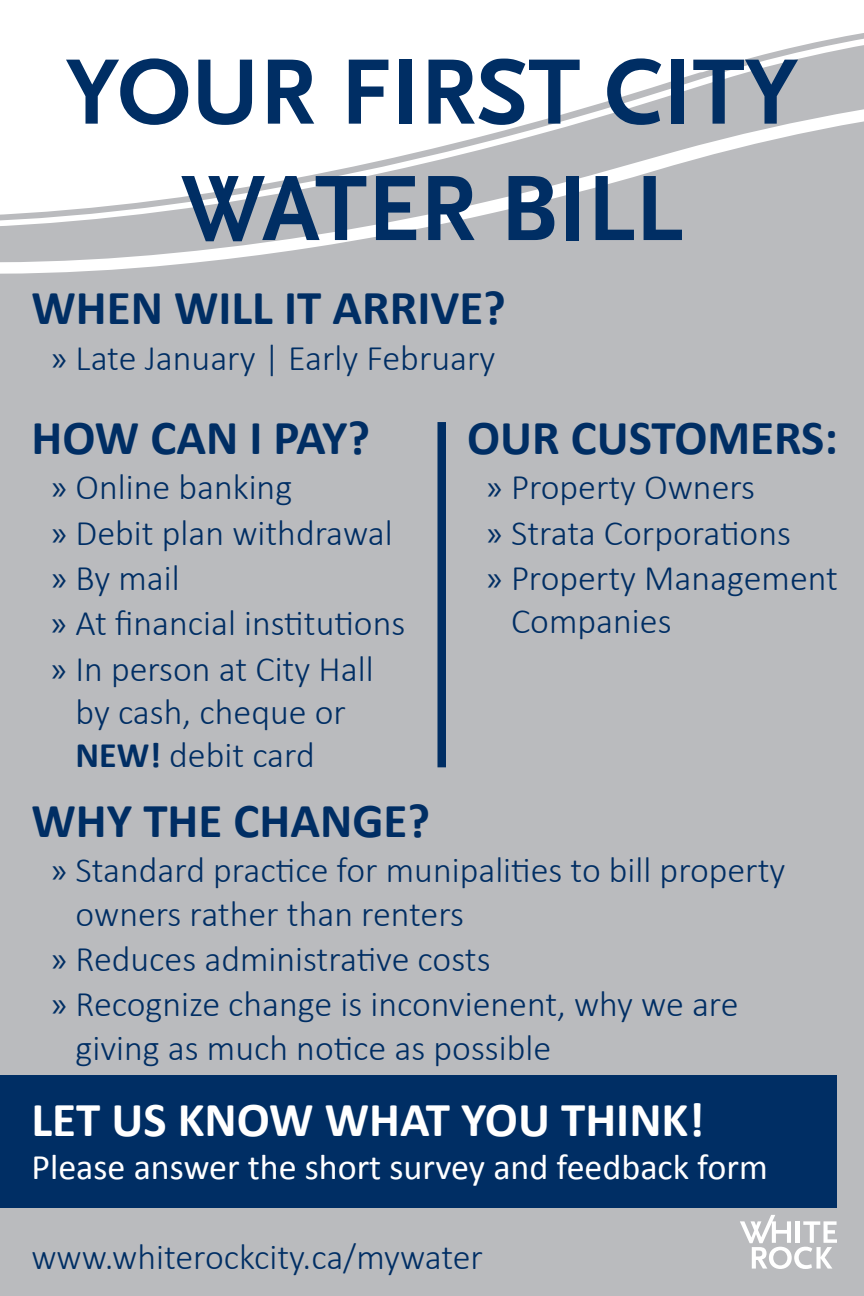
<style>
.page{position:relative;width:864px;height:1296px;background:#fff}
.page>*{position:absolute;margin:0;border:0;box-sizing:border-box;transform-origin:0 0}
.t1{font:700 97px/116.4px "Scala Sans Offc";color:#002e64;text-align:center}
.t2{font:700 49px "Calibri";color:#002e64}
.t3{font:700 49px "Calibri";color:#fff}
.t4{font:300 36px "Calibri";color:#002e64}
.t5{font:36px "Calibri";color:#fff}
.s1{font-family:"Myriad Pro";font-weight:400}
.s2{font-weight:700}
</style>
<div class="page">
<div style="left:0;top:328px;width:864px;height:968px;background:#babbbe"></div>
<svg style="left:0;top:33px;width:864px;height:295px;fill:#babbbe"></svg>
<svg style="left:740px;top:1215px;width:97px;height:54px"></svg>
<div style="left:0;top:1076px;width:837px;height:132px;background:#002e64"></div>
<div style="left:437px;top:422px;width:9px;height:345px;background:#002e64"></div>
<h1 class="t1" style="left:66px;top:35px;width:734px">YOUR FIRST CITY<br>WATER BILL</h1>
<h2 class="t2" style="left:32px;top:277px;width:476px">WHEN WILL IT ARRIVE?</h2>
<p class="t4" style="left:52px;top:335px;width:445px"><span class="s1">»</span> Late January | Early February</p>
<h2 class="t2" style="left:32px;top:406px;width:340px">HOW CAN I PAY?</h2>
<p class="t4" style="left:52px;top:465px;width:242px"><span class="s1">»</span> Online banking</p>
<p class="t4" style="left:52px;top:510px;width:343px"><span class="s1">»</span> Debit plan withdrawal</p>
<p class="t4" style="left:52px;top:556px;width:130px"><span class="s1">»</span> By mail</p>
<p class="t4" style="left:52px;top:601px;width:355px"><span class="s1">»</span> At financial institutions</p>
<p class="t4" style="left:52px;top:647px;width:324px"><span class="s1">»</span> In person at City Hall</p>
<p class="t4" style="left:75px;top:690px;width:272px">by cash, cheque or</p>
<p class="t4" style="left:75px;top:733px;width:241px"><span class="s2">NEW!</span> debit card</p>
<h2 class="t2" style="left:467px;top:406px;width:373px">OUR CUSTOMERS:</h2>
<p class="t4" style="left:487px;top:465px;width:269px"><span class="s1">»</span> Property Owners</p>
<p class="t4" style="left:487px;top:510px;width:305px"><span class="s1">»</span> Strata Corporations</p>
<p class="t4" style="left:487px;top:556px;width:352px"><span class="s1">»</span> Property Management</p>
<p class="t4" style="left:511px;top:599px;width:162px">Companies</p>
<h2 class="t2" style="left:32px;top:789px;width:400px">WHY THE CHANGE?</h2>
<p class="t4" style="left:52px;top:848px;width:735px"><span class="s1">»</span> Standard practice for munipalities to bill property</p>
<p class="t4" style="left:76px;top:891px;width:390px">owners rather than renters</p>
<p class="t4" style="left:52px;top:937px;width:440px"><span class="s1">»</span> Reduces administrative costs</p>
<p class="t4" style="left:52px;top:982px;width:688px"><span class="s1">»</span> Recognize change is inconvienent, why we are</p>
<p class="t4" style="left:76px;top:1025px;width:477px">giving as much notice as possible</p>
<h2 class="t3" style="left:32px;top:1088px;width:674px">LET US KNOW WHAT YOU THINK!</h2>
<p class="t5" style="left:32px;top:1144px;width:738px">Please answer the short survey and feedback form</p>
<p class="t4" style="left:31px;top:1235px;width:453px">www.whiterockcity.ca/mywater</p>
</div>
